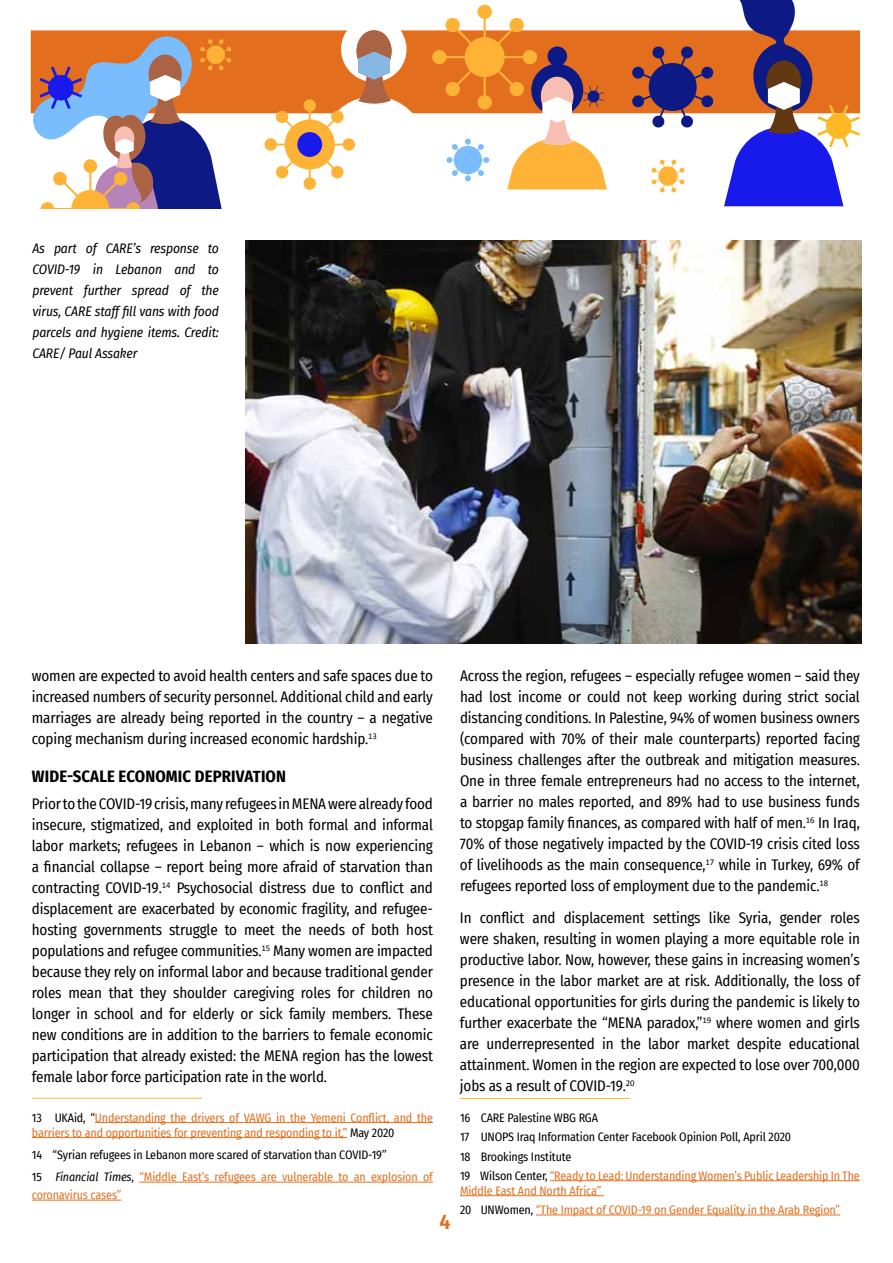
<style>
.page{position:relative;width:893px;height:1263px;background:#fff}
.page>*{position:absolute;margin:0;border:0;box-sizing:border-box;transform-origin:0 0}
.t1{font:600 21px "Fira Sans Condensed";color:#e36f1e;scale:1.04 1}
.t2{font:700 16.5px "Fira Sans Condensed";letter-spacing:.01em;color:#000}
.t3{font:15px/21px "Fira Sans Condensed";letter-spacing:-.01em;color:#000;text-align:justify}
.t4{font:italic 13.5px/21px "Fira Sans Condensed";letter-spacing:-.01em;color:#000;text-align:justify}
.t5{font:12px/19.2px "Fira Sans Condensed";letter-spacing:-.01em;color:#000}
.t6{font:12px/15px "Fira Sans Condensed";letter-spacing:-.01em;color:#e36f1e}
.s1{color:#000}
.s2{font-style:italic}
.s3{color:#e36f1e}
</style>
<div class="page">
<div style="left:31px;top:30px;width:829px;height:83px;background:#e36f1e;border:2px solid #e36f1e"></div>
<svg style="left:31px;top:30px;width:201px;height:179px"></svg>
<svg style="left:264px;top:30px;width:158px;height:160px"></svg>
<div style="left:297px;top:132px;width:25px;height:25px;background:#171aeb;border-radius:50%"></div>
<svg style="left:631px;top:0;width:229px;height:206px"></svg>
<div style="left:827px;top:114px;width:24px;height:24px;background:#fdb924;border-radius:50%"></div>
<div style="left:826px;top:113px;width:25px;height:26px;border:2px solid #fdb924;border-radius:50%"></div>
<svg style="left:432px;top:5px;width:175px;height:184px"></svg>
<hr style="left:32px;top:1098px;width:170px;height:1px;background:#fdb924">
<hr style="left:95px;top:1122px;width:338px;height:1px;background:#e36f1e">
<hr style="left:32px;top:1137px;width:315px;height:1px;background:#e36f1e">
<hr style="left:139px;top:1182px;width:294px;height:1px;background:#e36f1e">
<hr style="left:32px;top:1200px;width:89px;height:1px;background:#e36f1e">
<hr style="left:460px;top:1098px;width:170px;height:1px;background:#fdb924">
<hr style="left:550px;top:1180px;width:310px;height:1px;background:#e36f1e">
<hr style="left:460px;top:1195px;width:144px;height:1px;background:#e36f1e">
<hr style="left:536px;top:1215px;width:304px;height:1px;background:#e36f1e">
<img style="left:246px;top:240px;width:615px;height:403px">
<p class="t4" style="left:32px;top:237px;width:188px">As part of CARE’s response to COVID-19 in Lebanon and to prevent further spread of the virus, CARE staff fill vans with food parcels and hygiene items. Credit:<br>CARE/ Paul Assaker</p>
<p class="t3" style="left:32px;top:665px;width:403px">women are expected to avoid health centers and safe spaces due to increased numbers of security personnel. Additional child and early marriages are already being reported in the country – a negative coping mechanism during increased economic hardship.<sup>13</sup></p>
<p class="t2" style="left:32px;top:762px;width:256px">WIDE-SCALE ECONOMIC DEPRIVATION</p>
<p class="t3" style="left:32px;top:793px;width:403px">Prior to the COVID-19 crisis, many refugees in MENA were already food insecure, stigmatized, and exploited in both formal and informal labor markets; refugees in Lebanon – which is now experiencing a financial collapse – report being more afraid of starvation than contracting COVID-19.<sup>14</sup> Psychosocial distress due to conflict and displacement are exacerbated by economic fragility, and refugee&shy;hosting governments struggle to meet the needs of both host populations and refugee communities.<sup>15</sup> Many women are impacted because they rely on informal labor and because traditional gender roles mean that they shoulder caregiving roles for children no longer in school and for elderly or sick family members. These new conditions are in addition to the barriers to female economic participation that already existed: the MENA region has the lowest female labor force participation rate in the world.</p>
<p class="t6" style="left:32px;top:1110px;width:403px"><span class="s1">13 UKAid, “</span>Understanding the drivers of VAWG in the Yemeni Conflict, and the barriers to and opportunities for preventing and responding to it,” <span class="s1">May 2020</span></p>
<p class="t5" style="left:32px;top:1143px;width:403px;line-height:22.2px">14 “Syrian refugees in Lebanon more scared of starvation than COVID-19”<br>15 <span class="s2">Financial Times</span>, <span class="s3">“Middle East’s refugees are vulnerable to an explosion of</span></p>
<p class="t6" style="left:32px;top:1187px;width:91px">coronavirus cases”</p>
<h1 class="t1" style="left:439px;top:1204px;width:12px">4</h1>
<p class="t3" style="left:460px;top:665px;width:401px">Across the region, refugees – especially refugee women – said they had lost income or could not keep working during strict social distancing conditions. In Palestine, 94% of women business owners (compared with 70% of their male counterparts) reported facing business challenges after the outbreak and mitigation measures.<br>One in three female entrepreneurs had no access to the internet, a barrier no males reported, and 89% had to use business funds to stopgap family finances, as compared with half of men.<sup>16</sup> In Iraq, 70% of those negatively impacted by the COVID-19 crisis cited loss of livelihoods as the main consequence,<sup>17</sup> while in Turkey, 69% of refugees reported loss of employment due to the pandemic.<sup>18</sup></p>
<p class="t3" style="left:460px;top:906px;width:401px">In conflict and displacement settings like Syria, gender roles were shaken, resulting in women playing a more equitable role in productive labor. Now, however, these gains in increasing women’s presence in the labor market are at risk. Additionally, the loss of educational opportunities for girls during the pandemic is likely to further exacerbate the “MENA paradox,”<sup>19</sup> where women and girls are underrepresented in the labor market despite educational attainment. Women in the region are expected to lose over 700,000 jobs as a result of COVID-19.<sup>20</sup></p>
<p class="t5" style="left:460px;top:1108px;width:401px">16 CARE Palestine WBG RGA<br>17 UNOPS Iraq Information Center Facebook Opinion Poll, April 2020<br>18 Brookings Institute<br>19 Wilson Center, <span class="s3">“Ready to Lead: Understanding Women’s Public Leadership In The</span></p>
<p class="t6" style="left:460px;top:1181px;width:382px;line-height:19.2px">Middle East And North Africa”<br><span class="s1">20 UNWomen,</span> “The Impact of COVID-19 on Gender Equality in the Arab Region”</p>
</div>
